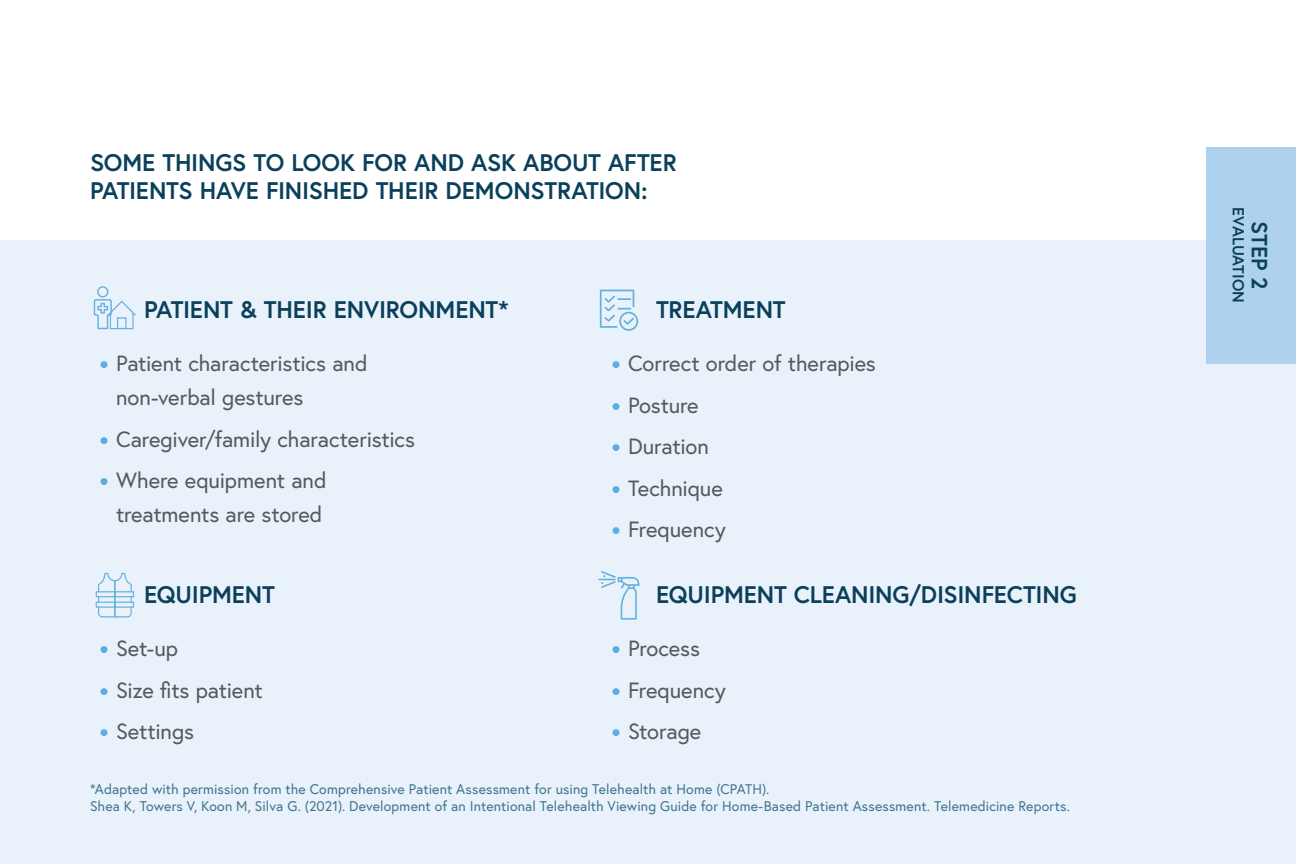
<style>
.page{position:relative;width:1296px;height:864px;background:#fff}
.page>*{position:absolute;margin:0;border:0;box-sizing:border-box;transform-origin:0 0}
.SUB-HEAD{font:700 24px/28.8px "Europa";letter-spacing:-.01em;color:#0a405b}
.t1{font:22px/34px "Europa";letter-spacing:-.005em;color:#57585a}
.Tabs{font:700 22px "Europa";color:#0a405b}
.Tabs-2{font:700 16px "Europa";color:#0a405b}
.Legal{font:14px "Europa";letter-spacing:.01em;color:#3e748e}
.s1{font-weight:700;font-size:24px;color:#5dacdf}
</style>
<div class="page">
<div style="left:0;top:240px;width:1296px;height:624px;background:#e9f2fa"></div>
<div style="left:1207px;top:148px;width:89px;height:216px;background:#aed1ed"></div>
<svg style="left:1206px;top:167px;width:1px;height:178px"></svg>
<svg style="left:598px;top:571px;width:42px;height:49px"></svg>
<svg style="left:600px;top:290px;width:38px;height:41px"></svg>
<svg style="left:96px;top:573px;width:38px;height:44px"></svg>
<svg style="left:94px;top:286px;width:42px;height:43px"></svg>
<p class="SUB-HEAD" style="left:90px;top:147px;width:588px">SOME THINGS TO LOOK FOR AND ASK ABOUT AFTER<br>PATIENTS HAVE FINISHED THEIR DEMONSTRATION:</p>
<p class="SUB-HEAD" style="left:144px;top:294px;width:366px">PATIENT &amp; THEIR ENVIRONMENT*</p>
<p class="SUB-HEAD" style="left:656px;top:294px;width:131px">TREATMENT</p>
<p class="t1" style="left:116px;top:346px;width:253px;text-indent:-18px"><span class="s1">•</span> Patient characteristics and non-verbal gestures</p>
<p class="t1" style="left:98px;top:422px;width:319px"><span class="s1">•</span> Caregiver/family characteristics</p>
<p class="t1" style="left:98px;top:463px;width:230px;text-align:right"><span class="s1">•</span> Where equipment and treatments are stored</p>
<p class="t1" style="left:610px;top:346px;width:268px"><span class="s1">•</span> Correct order of therapies</p>
<p class="t1" style="left:610px;top:388px;width:90px"><span class="s1">•</span> Posture</p>
<p class="t1" style="left:610px;top:429px;width:100px"><span class="s1">•</span> Duration</p>
<p class="t1" style="left:610px;top:471px;width:114px"><span class="s1">•</span> Technique</p>
<p class="t1" style="left:610px;top:512px;width:117px"><span class="s1">•</span> Frequency</p>
<p class="SUB-HEAD" style="left:144px;top:579px;width:132px">EQUIPMENT</p>
<p class="SUB-HEAD" style="left:656px;top:579px;width:423px">EQUIPMENT CLEANING/DISINFECTING</p>
<p class="t1" style="left:98px;top:631px;width:81px"><span class="s1">•</span> Set-up</p>
<p class="t1" style="left:98px;top:672px;width:166px"><span class="s1">•</span> Size fits patient</p>
<p class="t1" style="left:98px;top:714px;width:98px"><span class="s1">•</span> Settings</p>
<p class="t1" style="left:610px;top:631px;width:92px"><span class="s1">•</span> Process</p>
<p class="t1" style="left:610px;top:672px;width:117px"><span class="s1">•</span> Frequency</p>
<p class="t1" style="left:610px;top:714px;width:93px"><span class="s1">•</span> Storage</p>
<p class="Legal" style="left:90px;top:780px;width:681px">*Adapted with permission from the Comprehensive Patient Assessment for using Telehealth at Home (CPATH).</p>
<p class="Legal" style="left:90px;top:797px;width:982px">Shea K, Towers V, Koon M, Silva G. (2021). Development of an Intentional Telehealth Viewing Guide for Home-Based Patient Assessment. Telemedicine Reports.</p>
<p class="Tabs-2" style="left:1249px;top:207px;width:97px;rotate:90deg">EVALUATION</p>
<p class="Tabs" style="left:1275px;top:221px;width:69px;rotate:90deg">STEP 2</p>
</div>
